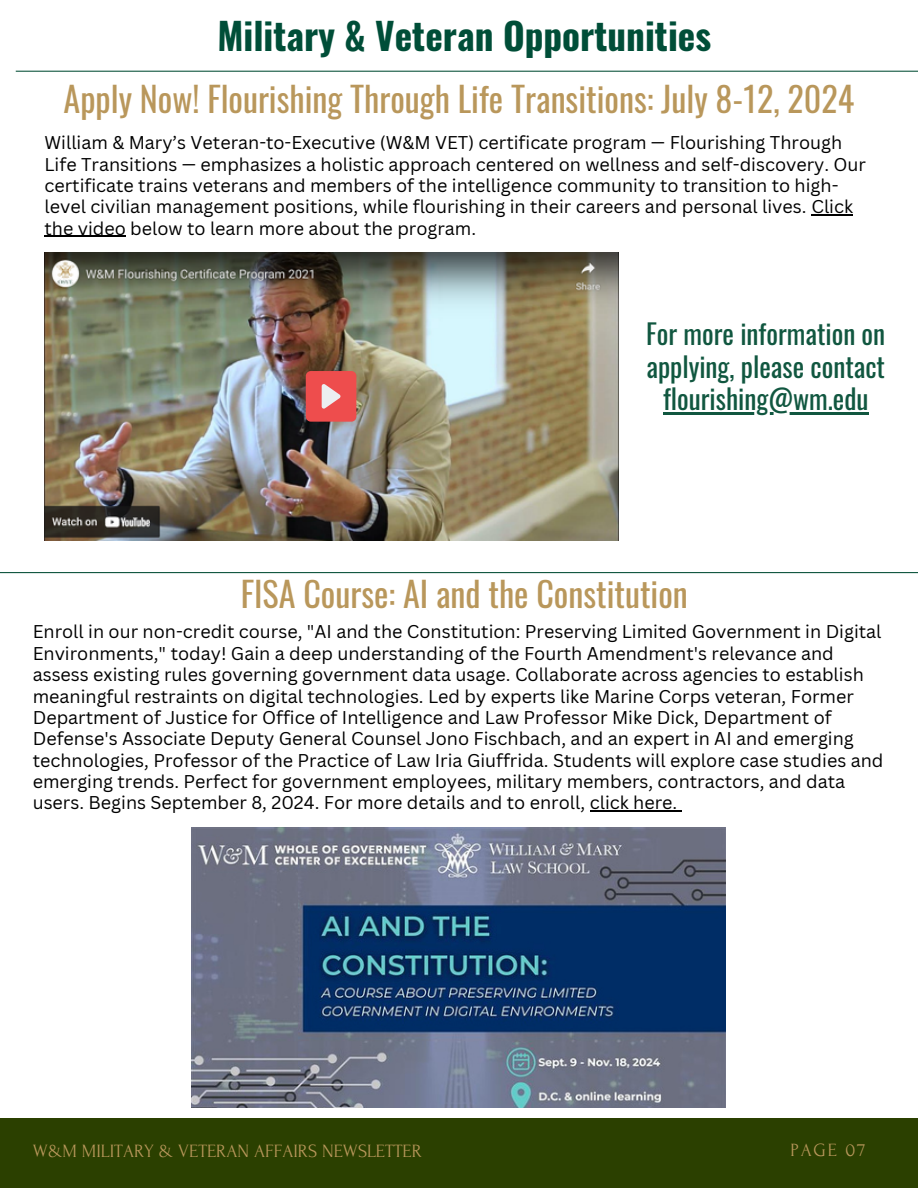
<style>
.page{position:relative;width:918px;height:1188px;background:#fff}
.page>*{position:absolute;margin:0;border:0;box-sizing:border-box;transform-origin:0 0}
.t1{font:700 37.2px "Oswald";color:#004e38}
.t2{font:34.05px "Oswald";color:#b9975b}
.t3{font:27.3px/32.7px "Oswald";color:#115740}
.t4{font:18.75px "Forum";color:#b9975b}
.t5{font:18px/21.3px "Canva Sans";color:#000}
</style>
<div class="page">
<div style="left:0;top:1118px;width:918px;height:70px;background:#2b4000"></div>
<hr style="left:16px;top:71px;width:902px;height:1px;background:#115740">
<img style="left:192px;top:827px;width:534px;height:281px">
<hr style="left:0;top:572px;width:918px;height:1px;background:#115740">
<hr style="left:811px;top:215px;width:42px;height:1px;background:#000">
<hr style="left:44px;top:236px;width:82px;height:1px;background:#000">
<img style="left:44px;top:252px;width:574px;height:289px">
<div style="left:306px;top:371px;width:50px;height:51px;background:#ee4d4d;border-radius:5px"></div>
<svg style="left:322px;top:384px;width:18px;height:25px"></svg>
<hr style="left:590px;top:811px;width:87px;height:1px;background:#000">
<hr style="left:663px;top:412px;width:205px;height:3px;background:#115740">
<p class="t1" style="left:217px;top:7px;width:495px">Military &amp; Veteran Opportunities</p>
<h2 class="t2" style="left:64px;top:73px;width:792px">Apply Now! Flourishing Through Life Transitions: July 8-12, 2024</h2>
<p class="t5" style="left:44px;top:132px;width:823px">William &amp; Mary’s Veteran-to-Executive (W&amp;M VET) certificate program — Flourishing Through Life Transitions — emphasizes a holistic approach centered on wellness and self-discovery. Our certificate trains veterans and members of the intelligence community to transition to high&shy;level civilian management positions, while flourishing in their careers and personal lives. Click the video below to learn more about the program.</p>
<h4 class="t3" style="left:646px;top:316px;width:240px">For more information on applying, please contact</h4>
<h4 class="t3" style="left:663px;top:382px;width:207px">flourishing@wm.edu</h4>
<p class="t2" style="left:241px;top:567px;width:449px">FISA Course: AI and the Constitution</p>
<p class="t5" style="left:33px;top:621px;width:852px">Enroll in our non-credit course, "AI and the Constitution: Preserving Limited Government in Digital Environments," today! Gain a deep understanding of the Fourth Amendment's relevance and assess existing rules governing government data usage. Collaborate across agencies to establish meaningful restraints on digital technologies. Led by experts like Marine Corps veteran, Former Department of Justice for Office of Intelligence and Law Professor Mike Dick, Department of Defense's Associate Deputy General Counsel Jono Fischbach, and an expert in AI and emerging technologies, Professor of the Practice of Law Iria Giuffrida. Students will explore case studies and emerging trends. Perfect for government employees, military members, contractors, and data users. Begins September 8, 2024. For more details and to enroll, click here.</p>
<h3 class="t4" style="left:33px;top:1141px;width:390px">W&amp;M MILITARY &amp; VETERAN AFFAIRS NEWSLETTER</h3>
<h2 class="t4" style="left:790px;top:1140px;width:77px">PAGE 07</h2>
</div>
